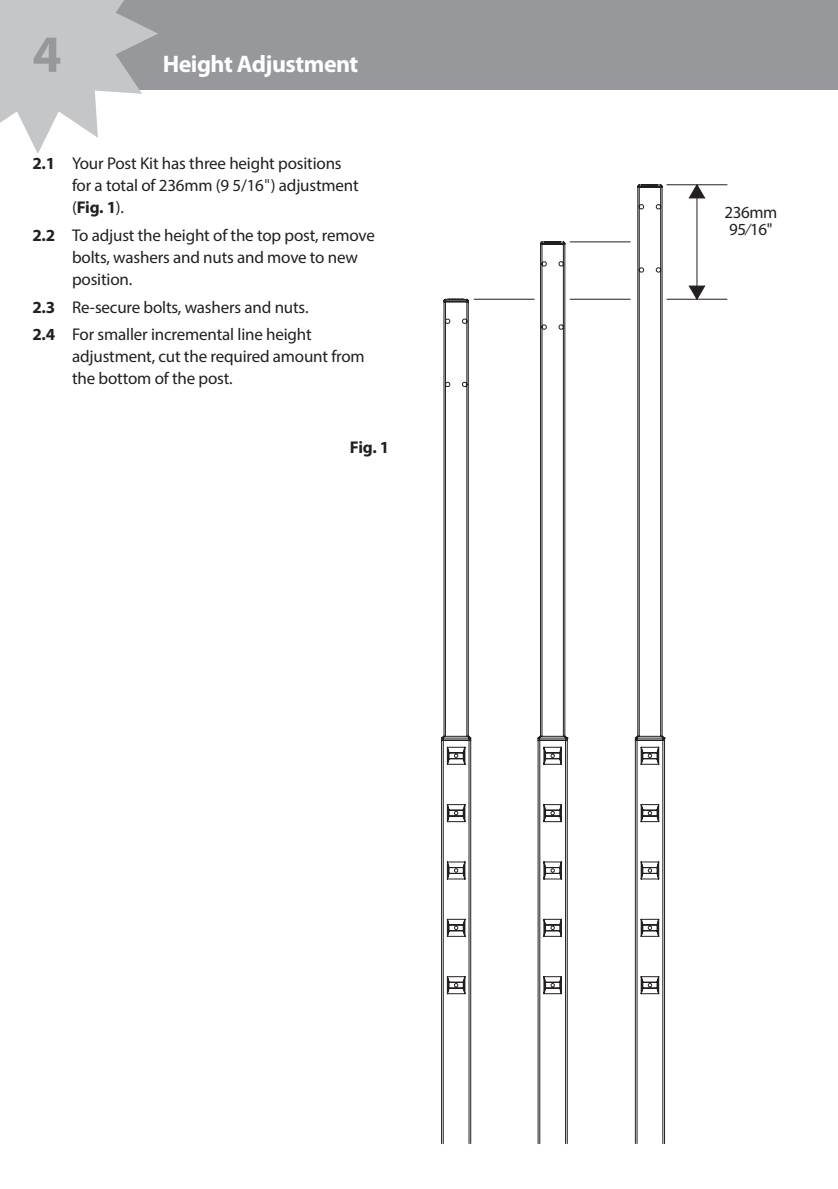
<style>
.page{position:relative;width:838px;height:1189px;background:#fff}
.page>*{position:absolute;margin:0;border:0;box-sizing:border-box;transform-origin:0 0}
.t1{font:700 52.6px "Myriad Pro";color:#96989b}
.Banner_Headings_Left{font:700 24px "Myriad Pro";letter-spacing:-.02em;color:#fff}
.Bullet_Numbersection{font:17px/22px "Myriad Pro";letter-spacing:-.01em;color:#231f20}
.Headings{font:17px/16.8px "Myriad Pro";letter-spacing:-.02em;color:#231f20}
.Body_Text{font:700 17px "Myriad Pro";color:#231f20}
.s1{font-weight:700}
.s2{font-family:"Avenir LT Std"}
</style>
<div class="page">
<div style="left:0;top:0;width:838px;height:90px;background:#96989b"></div>
<svg style="left:441px;top:184px;width:286px;height:960px"></svg>
<hr style="left:696px;top:196px;width:1px;height:92px;background:#231f20">
<svg style="left:689px;top:184px;width:16px;height:15px"></svg>
<svg style="left:689px;top:285px;width:16px;height:15px"></svg>
<svg style="left:0;top:0;width:158px;height:154px"></svg>
<h1 class="t1" style="left:32px;top:20px;width:31px">4</h1>
<p class="Banner_Headings_Left" style="left:163px;top:49px;width:197px">Height Adjustment</p>
<p class="Bullet_Numbersection" style="left:72px;top:152px;width:288px;text-indent:-40px"><span class="s1">2.1</span> Your Post Kit has three height positions for a total of 236mm (9 5/16<span class="s2">"</span>) adjustment (<span class="s1">Fig. 1</span>).</p>
<p class="Bullet_Numbersection" style="left:72px;top:224px;width:304px;text-indent:-40px"><span class="s1">2.2</span> To adjust the height of the top post, remove bolts, washers and nuts and move to new position.</p>
<p class="Bullet_Numbersection" style="left:32px;top:296px;width:278px"><span class="s1">2.3</span> Re-secure bolts, washers and nuts.</p>
<p class="Bullet_Numbersection" style="left:72px;top:323px;width:294px;text-indent:-40px"><span class="s1">2.4</span> For smaller incremental line height adjustment, cut the required amount from the bottom of the post.</p>
<p class="Body_Text" style="left:350px;top:436px;width:41px">Fig. 1</p>
<p class="Headings" style="left:724px;top:204px;width:55px">236mm<br>95⁄16"</p>
</div>
